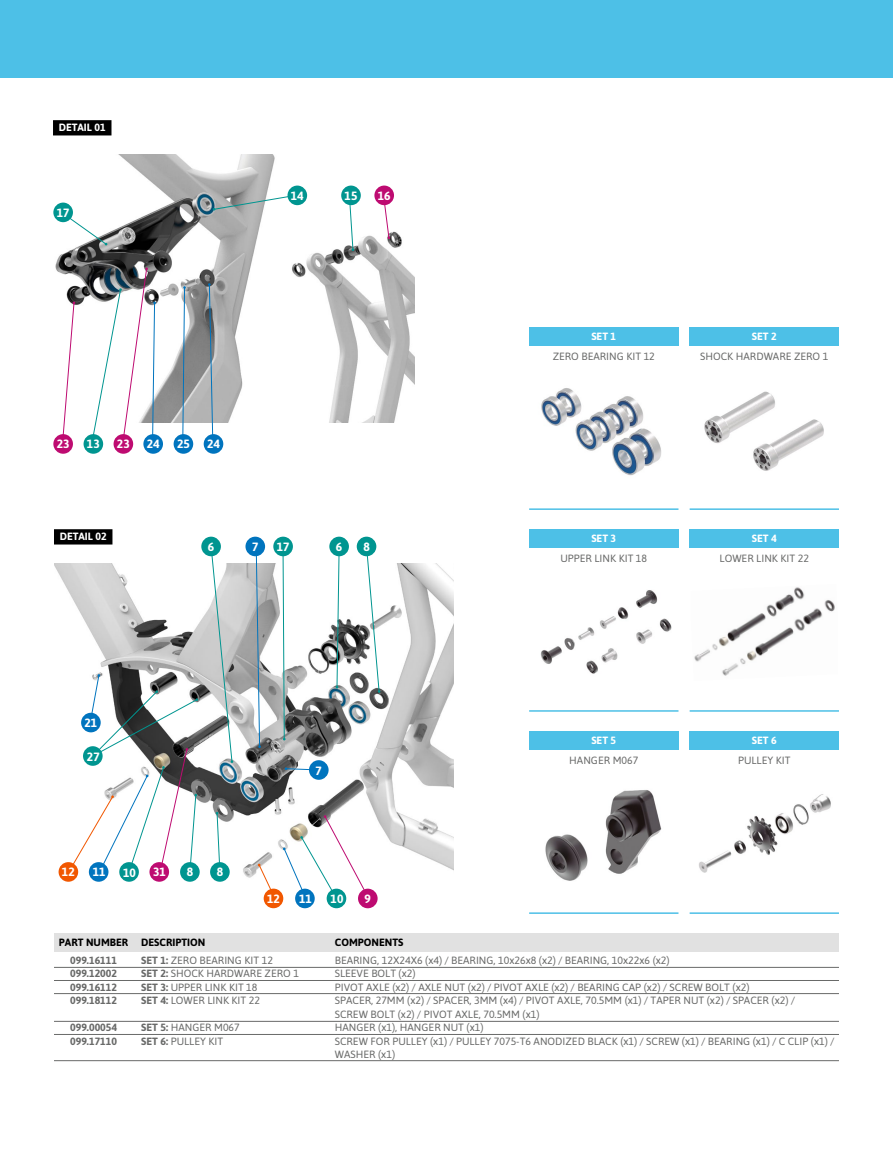
<style>
.page{position:relative;width:893px;height:1157px;background:#fff}
.page>*{position:absolute;margin:0;border:0;box-sizing:border-box;transform-origin:0 0}
.t1{font:700 12px "Asap";color:#fff}
.t2{font:10.5px/13.5px "Asap";color:#696a69}
.t3{font:700 10.5px/13.5px "Asap";color:#696a69;text-align:justify}
.t4{font:700 10.5px "Asap";color:#fff}
.t5{font:700 10.5px "Asap";color:#000}
.s1{font-weight:700}
</style>
<div class="page">
<img style="left:54px;top:155px;width:360px;height:268px">
<img style="left:54px;top:563px;width:400px;height:319px">
<div style="left:0;top:0;width:893px;height:77px;background:#4dc0e7"></div>
<svg style="left:349px;top:205px;width:5px;height:46px"></svg>
<div style="left:341px;top:185px;width:20px;height:20px;background:#009590;border-radius:50%"></div>
<svg style="left:213px;top:194px;width:84px;height:17px"></svg>
<div style="left:287px;top:185px;width:20px;height:20px;background:#009590;border-radius:50%"></div>
<div style="left:84px;top:434px;width:19px;height:20px;background:#009590;border-radius:50%"></div>
<svg style="left:61px;top:211px;width:46px;height:34px"></svg>
<div style="left:53px;top:202px;width:20px;height:20px;background:#009590;border-radius:50%"></div>
<div style="left:143px;top:434px;width:20px;height:20px;background:#0074be;border-radius:50%"></div>
<svg style="left:208px;top:283px;width:6px;height:152px"></svg>
<div style="left:204px;top:434px;width:19px;height:20px;background:#0074be;border-radius:50%"></div>
<svg style="left:182px;top:286px;width:4px;height:148px"></svg>
<div style="left:174px;top:434px;width:19px;height:20px;background:#0074be;border-radius:50%"></div>
<svg style="left:62px;top:301px;width:13px;height:140px"></svg>
<div style="left:53px;top:434px;width:20px;height:20px;background:#be0b71;border-radius:50%"></div>
<svg style="left:91px;top:267px;width:65px;height:178px"></svg>
<div style="left:114px;top:434px;width:19px;height:20px;background:#be0b71;border-radius:50%"></div>
<svg style="left:383px;top:203px;width:7px;height:36px"></svg>
<div style="left:374px;top:185px;width:20px;height:20px;background:#be0b71;border-radius:50%"></div>
<div style="left:54px;top:933px;width:785px;height:18px;background:#e1e1e1"></div>
<hr style="left:54px;top:1021px;width:785px;height:1px;background:#696a69">
<hr style="left:54px;top:980px;width:785px;height:1px;background:#696a69">
<hr style="left:54px;top:1034px;width:785px;height:1px;background:#696a69">
<hr style="left:54px;top:993px;width:785px;height:1px;background:#696a69">
<hr style="left:54px;top:1060px;width:785px;height:1px;background:#696a69">
<hr style="left:54px;top:967px;width:785px;height:1px;background:#696a69">
<img style="left:541px;top:388px;width:120px;height:88px">
<div style="left:529px;top:327px;width:149px;height:19px;background:#4dc0e7"></div>
<hr style="left:529px;top:508px;width:149px;height:2px;background:#4dc0e7">
<img style="left:704px;top:391px;width:120px;height:80px">
<div style="left:690px;top:327px;width:149px;height:19px;background:#4dc0e7"></div>
<hr style="left:690px;top:508px;width:149px;height:2px;background:#4dc0e7">
<img style="left:540px;top:590px;width:132px;height:84px">
<div style="left:529px;top:529px;width:149px;height:18px;background:#4dc0e7"></div>
<hr style="left:529px;top:710px;width:149px;height:1px;background:#4dc0e7">
<img style="left:694px;top:587px;width:141px;height:89px">
<div style="left:690px;top:529px;width:149px;height:18px;background:#4dc0e7"></div>
<hr style="left:690px;top:710px;width:149px;height:1px;background:#4dc0e7">
<img style="left:699px;top:794px;width:132px;height:79px">
<div style="left:690px;top:731px;width:149px;height:18px;background:#4dc0e7"></div>
<hr style="left:690px;top:912px;width:149px;height:2px;background:#4dc0e7">
<img style="left:545px;top:790px;width:117px;height:91px">
<div style="left:529px;top:731px;width:149px;height:18px;background:#4dc0e7"></div>
<hr style="left:529px;top:912px;width:149px;height:2px;background:#4dc0e7">
<div style="left:54px;top:121px;width:57px;height:14px;background:#000"></div>
<div style="left:53px;top:120px;width:58px;height:15px;border:2px solid #000"></div>
<svg style="left:258px;top:863px;width:17px;height:35px"></svg>
<div style="left:264px;top:888px;width:19px;height:20px;background:#f15700;border-radius:50%"></div>
<svg style="left:282px;top:556px;width:4px;height:184px"></svg>
<div style="left:273px;top:536px;width:20px;height:20px;background:#009590;border-radius:50%"></div>
<div style="left:327px;top:888px;width:19px;height:20px;background:#009590;border-radius:50%"></div>
<div style="left:295px;top:888px;width:20px;height:20px;background:#0074be;border-radius:50%"></div>
<svg style="left:285px;top:767px;width:24px;height:3px"></svg>
<div style="left:309px;top:760px;width:20px;height:19px;background:#0074be;border-radius:50%"></div>
<svg style="left:255px;top:554px;width:6px;height:194px"></svg>
<div style="left:245px;top:536px;width:20px;height:20px;background:#0074be;border-radius:50%"></div>
<div style="left:180px;top:862px;width:20px;height:19px;background:#009590;border-radius:50%"></div>
<svg style="left:216px;top:812px;width:5px;height:51px"></svg>
<div style="left:210px;top:862px;width:20px;height:19px;background:#009590;border-radius:50%"></div>
<svg style="left:210px;top:549px;width:23px;height:214px"></svg>
<div style="left:201px;top:536px;width:20px;height:20px;background:#009590;border-radius:50%"></div>
<svg style="left:336px;top:556px;width:4px;height:132px"></svg>
<div style="left:329px;top:536px;width:20px;height:20px;background:#009590;border-radius:50%"></div>
<svg style="left:366px;top:545px;width:14px;height:148px"></svg>
<div style="left:357px;top:536px;width:19px;height:20px;background:#009590;border-radius:50%"></div>
<svg style="left:283px;top:815px;width:87px;height:84px"></svg>
<div style="left:358px;top:888px;width:20px;height:20px;background:#be0b71;border-radius:50%"></div>
<div style="left:59px;top:862px;width:19px;height:19px;background:#f15700;border-radius:50%"></div>
<div style="left:119px;top:862px;width:20px;height:19px;background:#009590;border-radius:50%"></div>
<div style="left:89px;top:862px;width:20px;height:19px;background:#0074be;border-radius:50%"></div>
<div style="left:149px;top:862px;width:20px;height:19px;background:#be0b71;border-radius:50%"></div>
<div style="left:55px;top:530px;width:57px;height:14px;background:#000"></div>
<div style="left:54px;top:529px;width:58px;height:15px;border:2px solid #000"></div>
<svg style="left:68px;top:674px;width:130px;height:199px"></svg>
<div style="left:83px;top:746px;width:20px;height:20px;background:#009590;border-radius:50%"></div>
<p class="t4" style="left:59px;top:121px;width:49px">DETAIL 01</p>
<p class="t1" style="left:57px;top:206px;width:14px">17</p>
<p class="t1" style="left:291px;top:189px;width:14px">14</p>
<p class="t1" style="left:345px;top:189px;width:14px">15</p>
<p class="t1" style="left:378px;top:189px;width:14px">16</p>
<p class="t1" style="left:57px;top:437px;width:14px">23</p>
<p class="t1" style="left:117px;top:437px;width:14px">23</p>
<p class="t1" style="left:147px;top:437px;width:14px">24</p>
<p class="t1" style="left:177px;top:437px;width:14px">25</p>
<p class="t1" style="left:207px;top:437px;width:14px">24</p>
<p class="t1" style="left:87px;top:437px;width:14px">13</p>
<p class="t4" style="left:60px;top:530px;width:49px">DETAIL 02</p>
<p class="t1" style="left:208px;top:540px;width:8px">6</p>
<p class="t1" style="left:336px;top:540px;width:8px">6</p>
<p class="t1" style="left:363px;top:540px;width:8px">8</p>
<p class="t1" style="left:277px;top:540px;width:14px">17</p>
<p class="t1" style="left:252px;top:540px;width:8px">7</p>
<p class="t1" style="left:84px;top:716px;width:14px">21</p>
<p class="t1" style="left:87px;top:749px;width:14px">27</p>
<p class="t1" style="left:62px;top:865px;width:14px">12</p>
<p class="t1" style="left:93px;top:865px;width:14px">11</p>
<p class="t1" style="left:123px;top:865px;width:14px">10</p>
<p class="t1" style="left:153px;top:865px;width:14px">31</p>
<p class="t1" style="left:187px;top:865px;width:8px">8</p>
<p class="t1" style="left:217px;top:865px;width:8px">8</p>
<p class="t1" style="left:316px;top:763px;width:8px">7</p>
<p class="t1" style="left:267px;top:891px;width:14px">12</p>
<p class="t1" style="left:299px;top:891px;width:14px">11</p>
<p class="t1" style="left:331px;top:891px;width:14px">10</p>
<p class="t1" style="left:365px;top:891px;width:8px">9</p>
<p class="t4" style="left:591px;top:330px;width:26px">SET 1</p>
<p class="t2" style="left:553px;top:350px;width:104px">ZERO BEARING KIT 12</p>
<p class="t2" style="left:700px;top:350px;width:130px">SHOCK HARDWARE ZERO 1</p>
<p class="t4" style="left:752px;top:330px;width:26px">SET 2</p>
<p class="t4" style="left:591px;top:532px;width:26px">SET 3</p>
<p class="t4" style="left:752px;top:532px;width:26px">SET 4</p>
<p class="t2" style="left:560px;top:551px;width:88px">UPPER LINK KIT 18</p>
<p class="t2" style="left:720px;top:551px;width:91px">LOWER LINK KIT 22</p>
<p class="t4" style="left:591px;top:734px;width:26px">SET 5</p>
<p class="t4" style="left:752px;top:734px;width:26px">SET 6</p>
<p class="t2" style="left:569px;top:753px;width:71px">HANGER M067</p>
<p class="t2" style="left:738px;top:753px;width:54px">PULLEY KIT</p>
<p class="t5" style="left:59px;top:936px;width:148px">PART NUMBER DESCRIPTION</p>
<p class="t5" style="left:335px;top:936px;width:70px">COMPONENTS</p>
<p class="t3" style="left:70px;top:953px;width:49px">099.16111<br>099.12002<br>099.16112<br>099.18112</p>
<p class="t3" style="left:70px;top:1020px;width:49px">099.00054<br>099.17110</p>
<p class="t2" style="left:335px;top:953px;width:501px">BEARING, 12X24X6 (x4) / BEARING, 10x26x8 (x2) / BEARING, 10x22x6 (x2)<br>SLEEVE BOLT (x2)<br>PIVOT AXLE (x2) / AXLE NUT (x2) / PIVOT AXLE (x2) / BEARING CAP (x2) / SCREW BOLT (x2)<br>SPACER, 27MM (x2) / SPACER, 3MM (x4) / PIVOT AXLE, 70.5MM (x1) / TAPER NUT (x2) / SPACER (x2) /<br>SCREW BOLT (x2) / PIVOT AXLE, 70.5MM (x1)<br>HANGER (x1), HANGER NUT (x1)<br>SCREW FOR PULLEY (x1) / PULLEY 7075-T6 ANODIZED BLACK (x1) / SCREW (x1) / BEARING (x1) / C CLIP (x1) / WASHER (x1)</p>
<p class="t2" style="left:141px;top:953px;width:159px"><span class="s1">SET 1:</span> ZERO BEARING KIT 12<br><span class="s1">SET 2:</span> SHOCK HARDWARE ZERO 1<br><span class="s1">SET 3:</span> UPPER LINK KIT 18<br><span class="s1">SET 4:</span> LOWER LINK KIT 22</p>
<p class="t2" style="left:141px;top:1020px;width:100px"><span class="s1">SET 5:</span> HANGER M067<br><span class="s1">SET 6:</span> PULLEY KIT</p>
</div>
